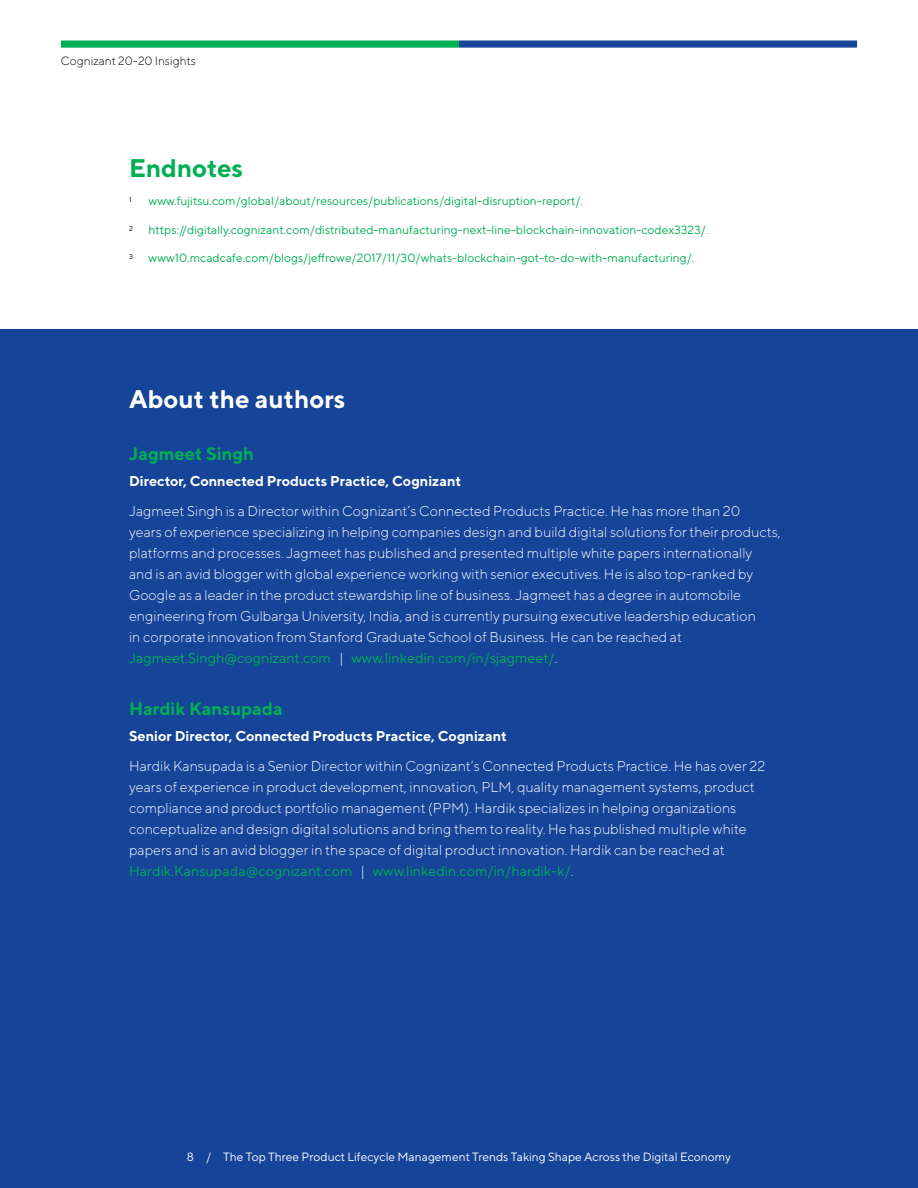
<style>
.page{position:relative;width:918px;height:1188px;background:#fff}
.page>*{position:absolute;margin:0;border:0;box-sizing:border-box;transform-origin:0 0}
.About_the_authors_he{font:700 25.5px "TT Norms";color:#fff}
.Heading_1_-_17_19{font:700 25.5px "TT Norms";color:#00af54}
.Author_Name_12_14{font:700 18px "TT Norms";color:#00af54}
.Author_Bio_9_5_14{font:300 14.25px/21px "TT Norms";color:#fff}
.Author_title_9_5_14{font:700 14.25px "TT Norms";color:#fff}
.t1{font:12px "TT Norms";color:#00af54}
.Folio_Centered_8_10{font:12px "TT Norms";color:#fff}
.Running_header_left{font:300 12px "TT Norms";color:#000}
.t2{font:7.05px "TT Norms";color:#000}
.s1{font-weight:300;color:#000}
.s2{font-weight:400;color:#00af54}
</style>
<div class="page">
<div style="left:0;top:329px;width:918px;height:859px;background:#164499"></div>
<div style="left:459px;top:40px;width:398px;height:8px;background:#164499"></div>
<div style="left:61px;top:40px;width:398px;height:8px;background:#00af54"></div>
<p class="Running_header_left" style="left:61px;top:53px;width:137px">Cognizant 20-20 Insights</p>
<p class="Heading_1_-_17_19" style="left:129px;top:152px;width:116px">Endnotes</p>
<p class="t2" style="left:129px;top:195px;width:4px">1</p>
<p class="t1" style="left:149px;top:194px;width:436px">www.fujitsu.com/global/about/resources/publications/digital-disruption-report/<span class="s1">.</span></p>
<p class="t2" style="left:129px;top:224px;width:5px">2</p>
<p class="t1" style="left:149px;top:222px;width:561px">https://digitally.cognizant.com/distributed-manufacturing-next-line-blockchain-innovation-codex3323/<span class="s1">.</span></p>
<p class="t2" style="left:129px;top:252px;width:5px">3</p>
<p class="t1" style="left:149px;top:251px;width:547px">www10.mcadcafe.com/blogs/jeffrowe/2017/11/30/whats-blockchain-got-to-do-with-manufacturing/<span class="s1">.</span></p>
<p class="About_the_authors_he" style="left:129px;top:383px;width:218px">About the authors</p>
<p class="Author_Name_12_14" style="left:129px;top:443px;width:127px">Jagmeet Singh</p>
<p class="Author_title_9_5_14" style="left:129px;top:472px;width:334px">Director, Connected Products Practice, Cognizant</p>
<p class="Author_Bio_9_5_14" style="left:129px;top:500px;width:653px">Jagmeet Singh is a Director within Cognizant’s Connected Products Practice. He has more than 20<br>years of experience specializing in helping companies design and build digital solutions for their products, platforms and processes. Jagmeet has published and presented multiple white papers internationally<br>and is an avid blogger with global experience working with senior executives. He is also top-ranked by Google as a leader in the product stewardship line of business. Jagmeet has a degree in automobile engineering from Gulbarga University, India, and is currently pursuing executive leadership education<br>in corporate innovation from Stanford Graduate School of Business. He can be reached at <span class="s2">Jagmeet.Singh@cognizant.com</span> | <span class="s2">www.linkedin.com/in/sjagmeet/</span>.</p>
<p class="Author_Name_12_14" style="left:129px;top:698px;width:155px">Hardik Kansupada</p>
<p class="Author_title_9_5_14" style="left:129px;top:727px;width:379px">Senior Director, Connected Products Practice, Cognizant</p>
<p class="Author_Bio_9_5_14" style="left:129px;top:755px;width:638px">Hardik Kansupada is a Senior Director within Cognizant’s Connected Products Practice. He has over 22 years of experience in product development, innovation, PLM, quality management systems, product compliance and product portfolio management (PPM). Hardik specializes in helping organizations conceptualize and design digital solutions and bring them to reality. He has published multiple white papers and is an avid blogger in the space of digital product innovation. Hardik can be reached at <span class="s2">Hardik.Kansupada@cognizant.com</span> | <span class="s2">www.linkedin.com/in/hardik-k/</span>.</p>
<p class="Folio_Centered_8_10" style="left:187px;top:1149px;width:546px">8 / The Top Three Product Lifecycle Management Trends Taking Shape Across the Digital Economy</p>
</div>
